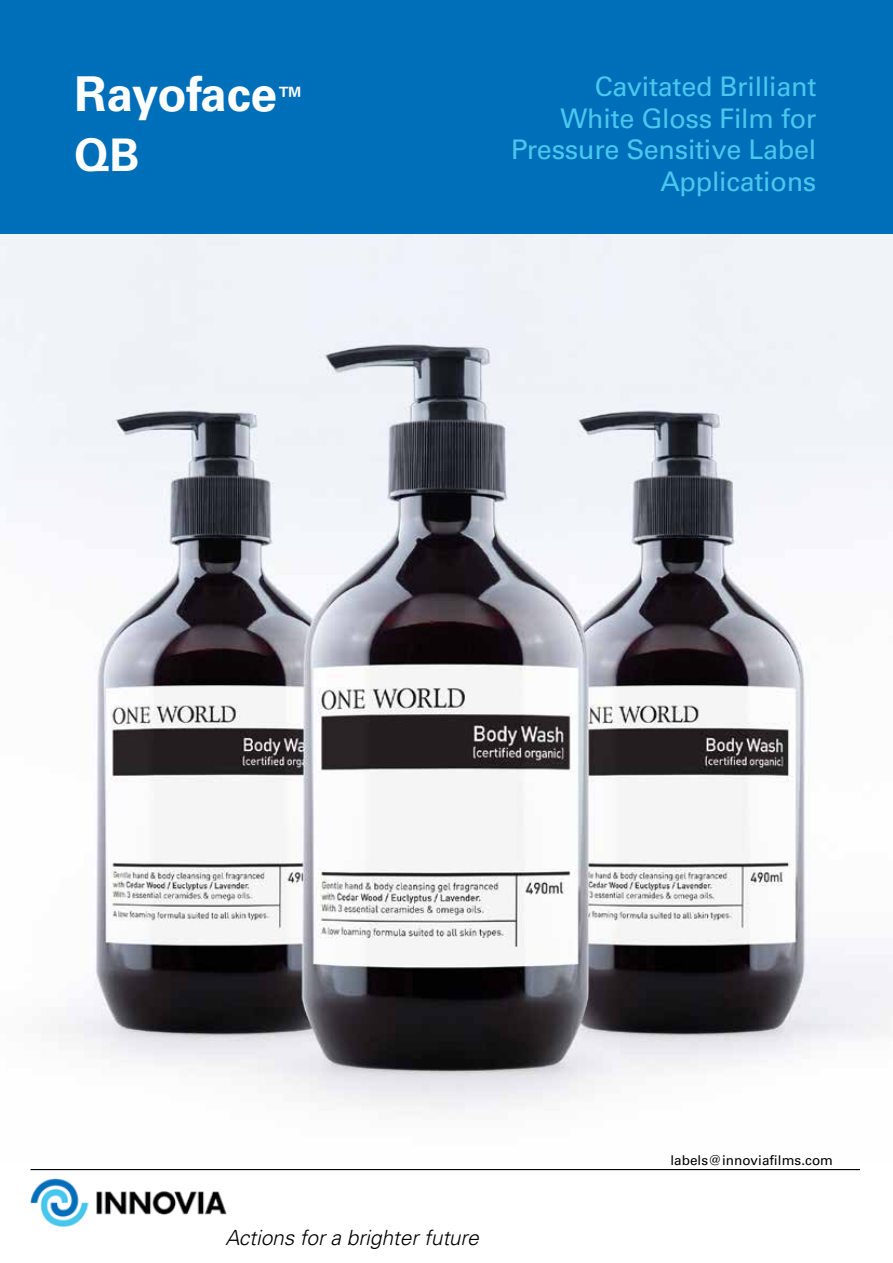
<style>
.page{position:relative;width:893px;height:1263px;background:#fff}
.page>*{position:absolute;margin:0;border:0;box-sizing:border-box;transform-origin:0 0}
.t1{font:700 48px "Univers LT Std";letter-spacing:-.005em;color:#fff}
.t2{font:700 45px "Univers LT Std";color:#fff}
.t3{font:27px/31.5px "Univers LT Std";letter-spacing:-.01em;color:#49c7ed;text-align:right}
.t4{font:italic 300 21px "Univers LT Std";letter-spacing:-.005em;color:#000}
.t5{font:13.5px "Univers LT Std";letter-spacing:.005em;color:#000}
.s1{font-size:28.05px}
</style>
<div class="page">
<img style="left:0;top:234px;width:893px;height:877px">
<div style="left:0;top:0;width:893px;height:234px;background:#006fba"></div>
<img style="left:30px;top:1178px;width:197px;height:49px">
<hr style="left:31px;top:1169px;width:829px;height:1px;background:#000">
<h1 class="t1" style="left:75px;top:66px;width:232px">Rayoface<span class="s1">™</span></h1>
<h2 class="t2" style="left:75px;top:129px;width:66px">QB</h2>
<p class="t3" style="left:511px;top:71px;width:307px">Cavitated Brilliant<br>White Gloss Film for<br>Pressure Sensitive Label<br>Applications</p>
<p class="t4" style="left:225px;top:1224px;width:255px">Actions for a brighter future</p>
<p class="t5" style="left:670px;top:1152px;width:164px">labels@innoviafilms.com</p>
</div>
